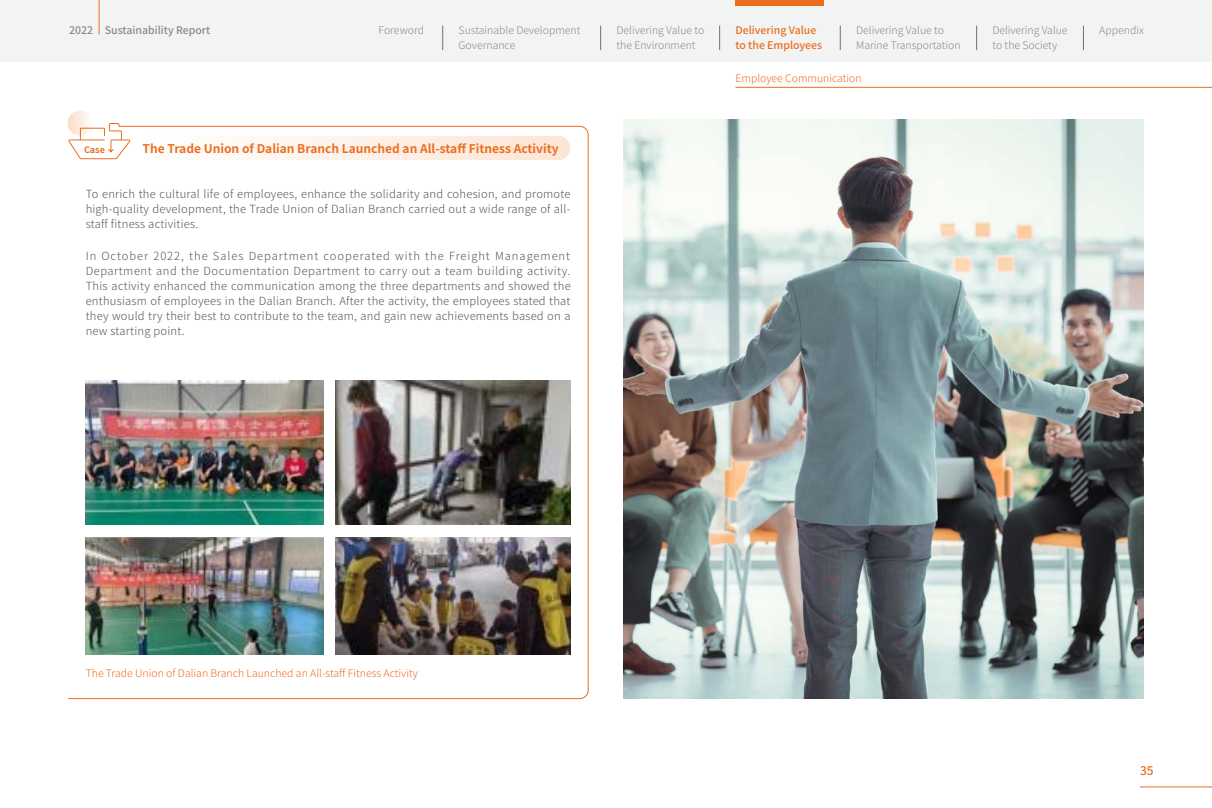
<style>
.page{position:relative;width:1212px;height:808px;background:#fff}
.page>*{position:absolute;margin:0;border:0;box-sizing:border-box;transform-origin:0 0}
.t1{font:700 12px "Source Han Sans SC";color:#ed6d1f}
.t2{font:500 12px "Source Han Sans SC";color:#ed6d1f}
.t3{font:300 11.25px/15px "Source Han Sans SC";letter-spacing:.02em;color:#595757;text-align:justify}
.t4{font:300 10.5px/15px "Source Han Sans SC";color:#898989}
.t5{font:300 10.5px "Source Han Sans SC";color:#ed6d1f}
.t6{font:500 10.5px/15px "Source Han Sans SC";color:#ed6d1f}
.t7{font:500 10.5px "Source Han Sans SC";color:#898989}
.t8{font:700 9px "Source Han Sans SC";color:#ed6d1f}
</style>
<div class="page">
<hr style="left:1140px;top:787px;width:72px;height:1px;background:#ed6d1f">
<div style="left:0;top:0;width:1212px;height:62px;background:#f2f3f3"></div>
<div style="left:735px;top:0;width:89px;height:6px;background:#ed6d1f"></div>
<hr style="left:99px;top:0;width:1px;height:34px;background:#ed6d1f">
<svg style="left:442px;top:26px;width:1px;height:24px"></svg>
<svg style="left:1083px;top:26px;width:1px;height:24px"></svg>
<svg style="left:976px;top:26px;width:1px;height:24px"></svg>
<svg style="left:840px;top:26px;width:1px;height:24px"></svg>
<svg style="left:719px;top:26px;width:1px;height:24px"></svg>
<svg style="left:600px;top:26px;width:1px;height:24px"></svg>
<svg style="left:68px;top:123px;width:521px;height:576px"></svg>
<svg style="left:68px;top:111px;width:25px;height:25px"></svg>
<img style="left:86px;top:537px;width:237px;height:118px">
<img style="left:335px;top:537px;width:235px;height:118px">
<img style="left:335px;top:380px;width:235px;height:145px">
<img style="left:86px;top:380px;width:238px;height:145px">
<img style="left:623px;top:119px;width:521px;height:579px">
<hr style="left:735px;top:87px;width:477px;height:1px;background:#ed6d1f">
<p class="t7" style="left:69px;top:24px;width:143px">2022 Sustainability Report</p>
<p class="t4" style="left:1099px;top:23px;width:46px">Appendix</p>
<p class="t4" style="left:379px;top:23px;width:47px">Foreword</p>
<p class="t4" style="left:459px;top:23px;width:123px">Sustainable Development<br>Governance</p>
<p class="t6" style="left:735px;top:23px;width:88px">Delivering Value to the Employees</p>
<p class="t4" style="left:856px;top:23px;width:106px">Delivering Value to<br>Marine Transportation</p>
<p class="t4" style="left:992px;top:23px;width:77px">Delivering Value to the Society</p>
<p class="t4" style="left:616px;top:23px;width:89px">Delivering Value to the Environment</p>
<p class="t8" style="left:84px;top:144px;width:22px">Case</p>
<p class="t1" style="left:143px;top:141px;width:418px">The Trade Union of Dalian Branch Launched an All-staff Fitness Activity</p>
<p class="t3" style="left:86px;top:186px;width:486px">To enrich the cultural life of employees, enhance the solidarity and cohesion, and promote high-quality development, the Trade Union of Dalian Branch carried out a wide range of all&shy;staff fitness activities.</p>
<p class="t3" style="left:86px;top:248px;width:487px">In October 2022, the Sales Department cooperated with the Freight Management Department and the Documentation Department to carry out a team building activity.<br>This activity enhanced the communication among the three departments and showed the enthusiasm of employees in the Dalian Branch. After the activity, the employees stated that they would try their best to contribute to the team, and gain new achievements based on a new starting point.</p>
<p class="t5" style="left:86px;top:667px;width:334px">The Trade Union of Dalian Branch Launched an All-staff Fitness Activity</p>
<p class="t5" style="left:735px;top:72px;width:128px">Employee Communication</p>
<p class="t2" style="left:1140px;top:763px;width:15px">35</p>
</div>
